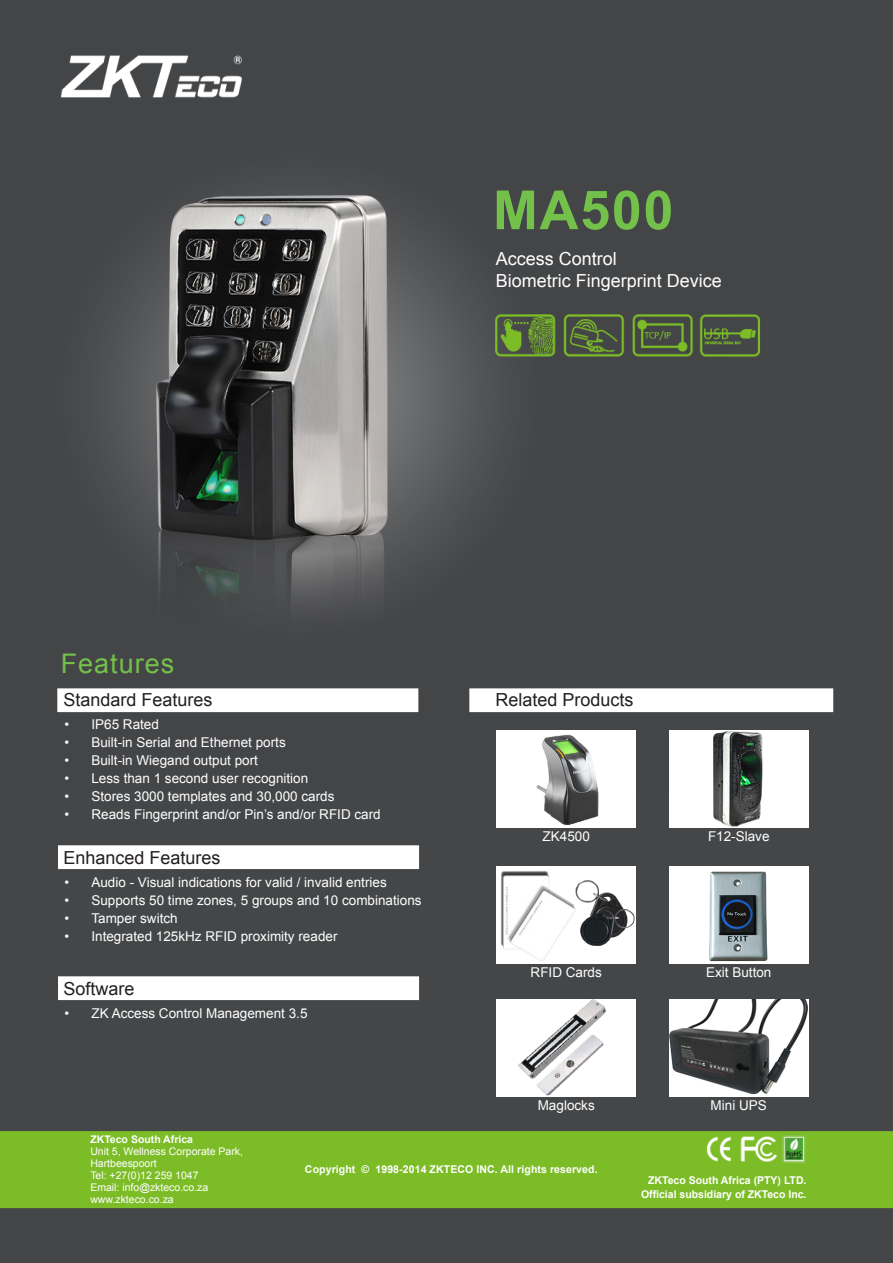
<style>
.page{position:relative;width:893px;height:1263px;background:#fff}
.page>*{position:absolute;margin:0;border:0;box-sizing:border-box;transform-origin:0 0}
.t1{font:700 54px "Arial";letter-spacing:.03em;color:#73c04a}
.t2{font:27px "Arial";letter-spacing:.035em;color:#73c04a}
.t3{font:18px "Arial";color:#231f20}
.t4{font:18px "Arial";color:#fff}
.t5{font:13.5px "Arial";color:#fff}
.t6{font:700 10.65px "Arial";color:#fff}
.t7{font:10.5px "Arial";color:#fff}
.t8{font:700 10.5px "Arial";color:#fff}
</style>
<div class="page">
<img style="left:0;top:0;width:893px;height:1263px">
<img style="left:497px;top:730px;width:139px;height:97px">
<img style="left:669px;top:730px;width:139px;height:97px">
<img style="left:497px;top:866px;width:139px;height:97px">
<img style="left:669px;top:866px;width:139px;height:97px">
<img style="left:497px;top:999px;width:139px;height:97px">
<img style="left:669px;top:999px;width:139px;height:97px">
<p class="t1" style="left:493px;top:174px;width:182px">MA500</p>
<p class="t4" style="left:496px;top:247px;width:123px">Access Control</p>
<p class="t4" style="left:496px;top:269px;width:228px">Biometric Fingerprint Device</p>
<p class="t2" style="left:61px;top:646px;width:115px">Features</p>
<p class="t3" style="left:63px;top:688px;width:151px">Standard Features</p>
<p class="t5" style="left:64px;top:716px;width:96px">• IP65 Rated</p>
<p class="t5" style="left:64px;top:734px;width:223px">• Built-in Serial and Ethernet ports</p>
<p class="t5" style="left:64px;top:752px;width:195px">• Built-in Wiegand output port</p>
<p class="t5" style="left:64px;top:770px;width:245px">• Less than 1 second user recognition</p>
<p class="t5" style="left:64px;top:788px;width:272px">• Stores 3000 templates and 30,000 cards</p>
<p class="t5" style="left:64px;top:806px;width:318px">• Reads Fingerprint and/or Pin’s and/or RFID card</p>
<p class="t3" style="left:63px;top:846px;width:159px">Enhanced Features</p>
<p class="t5" style="left:64px;top:873px;width:324px">• Audio - Visual indications for valid / invalid entries</p>
<p class="t5" style="left:64px;top:891px;width:359px">• Supports 50 time zones, 5 groups and 10 combinations</p>
<p class="t5" style="left:64px;top:909px;width:115px">• Tamper switch</p>
<p class="t5" style="left:64px;top:927px;width:275px">• Integrated 125kHz RFID proximity reader</p>
<p class="t3" style="left:63px;top:977px;width:73px">Software</p>
<p class="t5" style="left:64px;top:1004px;width:245px">• ZK Access Control Management 3.5</p>
<p class="t3" style="left:495px;top:688px;width:140px">Related Products</p>
<p class="t5" style="left:543px;top:828px;width:49px">ZK4500</p>
<p class="t5" style="left:708px;top:828px;width:63px">F12-Slave</p>
<p class="t5" style="left:531px;top:963px;width:73px">RFID Cards</p>
<p class="t5" style="left:706px;top:963px;width:67px">Exit Button</p>
<p class="t5" style="left:538px;top:1096px;width:59px">Maglocks</p>
<p class="t5" style="left:711px;top:1096px;width:58px">Mini UPS</p>
<p class="t8" style="left:90px;top:1132px;width:104px">ZKTeco South Africa</p>
<p class="t7" style="left:90px;top:1144px;width:154px">Unit 5, Wellness Corporate Park,</p>
<p class="t7" style="left:90px;top:1156px;width:68px">Hartbeespoort</p>
<p class="t7" style="left:90px;top:1168px;width:110px">Tel: +27(0)12 259 1047</p>
<p class="t7" style="left:90px;top:1180px;width:120px">Email: info@zkteco.co.za</p>
<p class="t7" style="left:90px;top:1192px;width:85px">www.zkteco.co.za</p>
<p class="t6" style="left:305px;top:1162px;width:294px">Copyright © 1998-2014 ZKTECO INC. All rights reserved.</p>
<p class="t6" style="left:648px;top:1173px;width:160px">ZKTeco South Africa (PTY) LTD.</p>
<p class="t6" style="left:641px;top:1187px;width:167px">Official subsidiary of ZKTeco Inc.</p>
</div>
